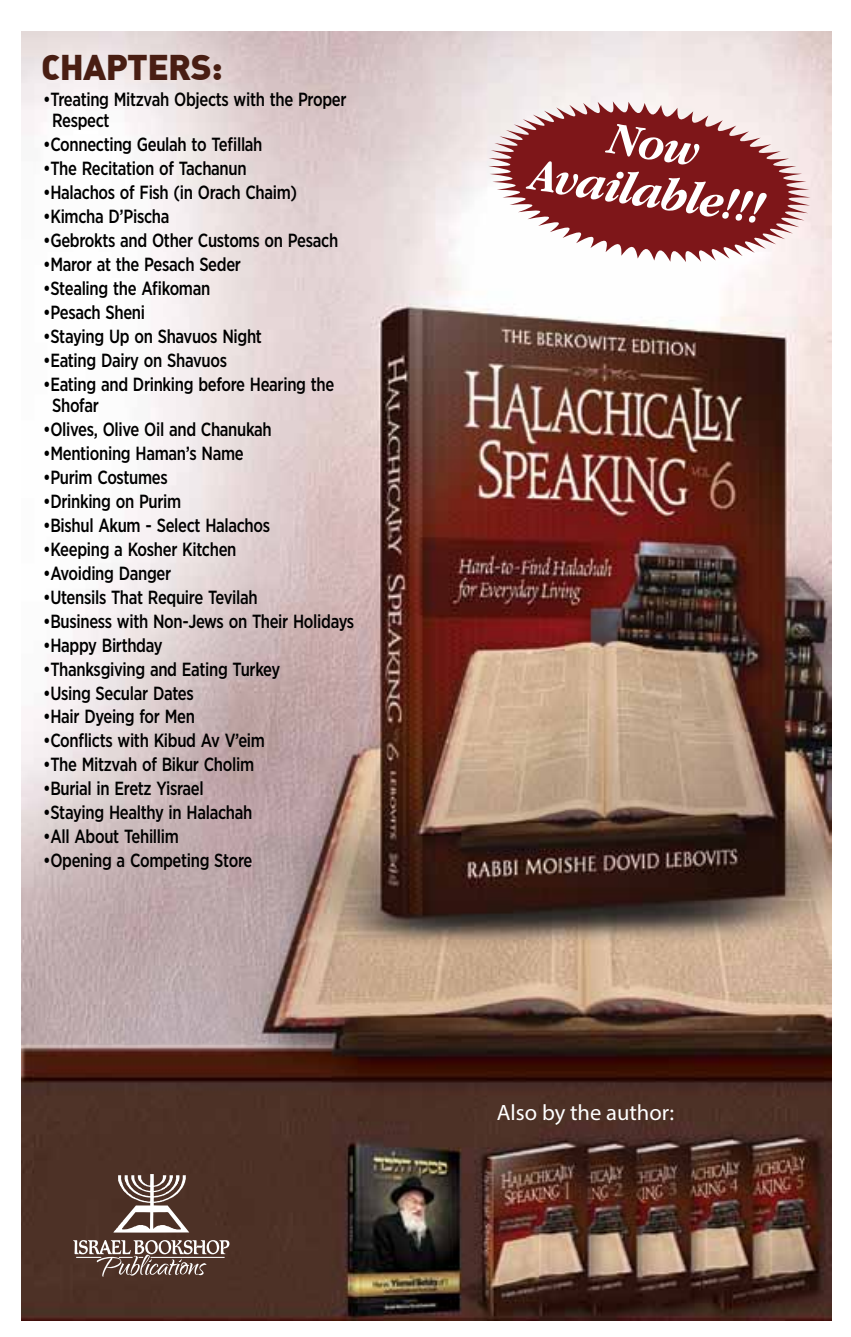
<style>
.page{position:relative;width:851px;height:1337px;background:#fff}
.page>*{position:absolute;margin:0;border:0;box-sizing:border-box;transform-origin:0 0}
.t1{font:italic 700 47.02px/47.7px "Garamond IT Cby BT";color:#fff;text-align:center;scale:.94 1}
.t2{font:35.1px "DIN Black Alternate";letter-spacing:-.02em;color:#491e13}
.t3{font:22.28px "Myriad Pro";color:#fff}
.t4{font:500 18.9px/21.2px "Gotham Narrow";letter-spacing:-.02em;color:#000;scale:.89 1}
</style>
<div class="page">
<img style="left:21px;top:32px;width:810px;height:1288px">
<svg style="left:73px;top:1240px;width:156px;height:36px;background:#7e6961"></svg>
<svg style="left:113px;top:1174px;width:76px;height:58px"></svg>
<svg style="left:488px;top:101px;width:322px;height:161px;fill:#7e1619"></svg>
<h2 class="t2" style="left:41px;top:44px;width:183px">CHAPTERS:</h2>
<p class="t4" style="left:52px;top:88px;width:332px;text-indent:-9px">•Treating Mitzvah Objects with the Proper<br>Respect</p>
<p class="t4" style="left:43px;top:133px;width:248px">•Connecting Geulah to Tefillah</p>
<p class="t4" style="left:43px;top:157px;width:230px">•The Recitation of Tachanun</p>
<p class="t4" style="left:43px;top:181px;width:287px">•Halachos of Fish (in Orach Chaim)</p>
<p class="t4" style="left:43px;top:205px;width:143px">•Kimcha D’Pischa</p>
<p class="t4" style="left:43px;top:229px;width:333px">•Gebrokts and Other Customs on Pesach</p>
<p class="t4" style="left:43px;top:253px;width:224px">•Maror at the Pesach Seder</p>
<p class="t4" style="left:43px;top:277px;width:189px">•Stealing the Afikoman</p>
<p class="t4" style="left:43px;top:301px;width:116px">•Pesach Sheni</p>
<p class="t4" style="left:43px;top:325px;width:247px">•Staying Up on Shavuos Night</p>
<p class="t4" style="left:43px;top:349px;width:208px">•Eating Dairy on Shavuos</p>
<p class="t4" style="left:52px;top:373px;width:318px;text-indent:-9px">•Eating and Drinking before Hearing the<br>Shofar</p>
<p class="t4" style="left:43px;top:418px;width:258px">•Olives, Olive Oil and Chanukah</p>
<p class="t4" style="left:43px;top:442px;width:227px">•Mentioning Haman’s Name</p>
<p class="t4" style="left:43px;top:466px;width:141px">•Purim Costumes</p>
<p class="t4" style="left:43px;top:490px;width:157px">•Drinking on Purim</p>
<p class="t4" style="left:43px;top:514px;width:256px">•Bishul Akum - Select Halachos</p>
<p class="t4" style="left:43px;top:538px;width:219px">•Keeping a Kosher Kitchen</p>
<p class="t4" style="left:43px;top:562px;width:145px">•Avoiding Danger</p>
<p class="t4" style="left:43px;top:586px;width:242px">•Utensils That Require Tevilah</p>
<p class="t4" style="left:43px;top:610px;width:351px">•Business with Non-Jews on Their Holidays</p>
<p class="t4" style="left:43px;top:634px;width:136px">•Happy Birthday</p>
<p class="t4" style="left:43px;top:658px;width:268px">•Thanksgiving and Eating Turkey</p>
<p class="t4" style="left:43px;top:682px;width:171px">•Using Secular Dates</p>
<p class="t4" style="left:43px;top:706px;width:172px">•Hair Dyeing for Men</p>
<p class="t4" style="left:43px;top:730px;width:251px">•Conflicts with Kibud Av V’eim</p>
<p class="t4" style="left:43px;top:754px;width:238px">•The Mitzvah of Bikur Cholim</p>
<p class="t4" style="left:43px;top:778px;width:182px">•Burial in Eretz Yisrael</p>
<p class="t4" style="left:43px;top:802px;width:236px">•Staying Healthy in Halachah</p>
<p class="t4" style="left:43px;top:826px;width:154px">•All About Tehillim</p>
<p class="t4" style="left:43px;top:850px;width:236px">•Opening a Competing Store</p>
<h1 class="t1" style="left:540px;top:103px;width:253px;rotate:8deg">Now<br>Available!!!</h1>
<p class="t3" style="left:497px;top:1099px;width:179px">Also by the author:</p>
</div>
